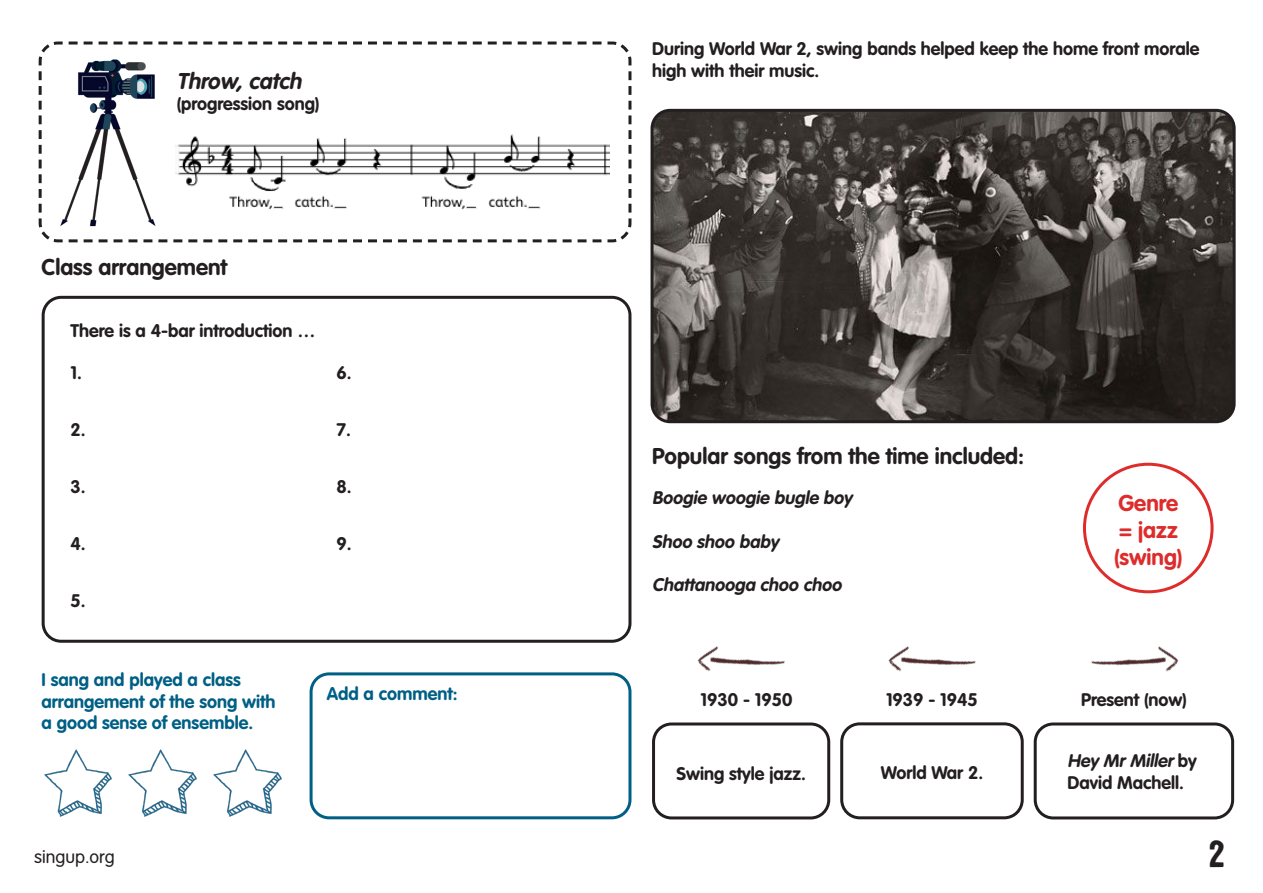
<style>
.page{position:relative;width:1263px;height:893px;background:#fff}
.page>*{position:absolute;margin:0;border:0;box-sizing:border-box;transform-origin:0 0}
.t1{font:37.5px "Festivo LC Basic";color:#231f20}
.t2{font:700 22.5px "VAG Rounded Std";color:#231f20}
.t3{font:700 22.5px/27px "VAG Rounded Std";color:#de2c2c}
.t4{font:italic 700 22.5px "VAG Rounded Std";color:#231f20}
.t5{font:700 18px/21.6px "VAG Rounded Std";color:#231f20}
.t6{font:700 18px/21.6px "VAG Rounded Std";color:#005f85}
.t7{font:italic 700 18px "VAG Rounded Std";color:#231f20}
.t8{font:300 18px "VAG Rounded Std";color:#231f20}
.s1{font-style:italic}
</style>
<div class="page">
<div style="left:310px;top:672px;width:321px;height:147px;border:3px solid #005f85;border-radius:18px"></div>
<img style="left:44px;top:749px;width:68px;height:68px">
<img style="left:213px;top:749px;width:69px;height:68px">
<img style="left:128px;top:749px;width:69px;height:68px">
<div style="left:1083px;top:463px;width:130px;height:130px;border:3px solid #de2c2c;border-radius:50%"></div>
<div style="left:652px;top:722px;width:178px;height:97px;border:3px solid #231f20;border-radius:18px"></div>
<img style="left:698px;top:646px;width:87px;height:26px">
<img style="left:888px;top:646px;width:88px;height:26px">
<img style="left:1091px;top:646px;width:88px;height:26px">
<div style="left:840px;top:722px;width:184px;height:97px;border:3px solid #231f20;border-radius:18px"></div>
<div style="left:1034px;top:722px;width:200px;height:97px;border:3px solid #231f20;border-radius:18px"></div>
<img style="left:654px;top:110px;width:580px;height:312px">
<div style="left:650px;top:109px;width:585px;height:314px;border:3px solid #231f20;border-radius:18px"></div>
<div style="left:42px;top:296px;width:589px;height:347px;border:3px solid #231f20;border-radius:18px"></div>
<svg style="left:38px;top:41px;width:594px;height:202px"></svg>
<img style="left:57px;top:59px;width:105px;height:170px">
<img style="left:175px;top:131px;width:435px;height:86px">
<p class="t4" style="left:177px;top:68px;width:131px">Throw,catch</p>
<p class="t5" style="left:177px;top:94px;width:144px">(progression song)</p>
<p class="t2" style="left:42px;top:254px;width:187px">Class arrangement</p>
<p class="t5" style="left:71px;top:320px;width:246px">There is a 4-bar introduction …</p>
<p class="t5" style="left:71px;top:363px;width:13px">1.</p>
<p class="t5" style="left:71px;top:420px;width:17px">2.</p>
<p class="t5" style="left:71px;top:477px;width:17px">3.</p>
<p class="t5" style="left:71px;top:534px;width:17px">4.</p>
<p class="t5" style="left:71px;top:591px;width:17px">5.</p>
<p class="t5" style="left:337px;top:363px;width:17px">6.</p>
<p class="t5" style="left:337px;top:420px;width:16px">7.</p>
<p class="t5" style="left:337px;top:477px;width:17px">8.</p>
<p class="t5" style="left:337px;top:534px;width:17px">9.</p>
<p class="t6" style="left:42px;top:670px;width:235px">I sang and played a class arrangement of the song with a good sense of ensemble.</p>
<p class="t6" style="left:327px;top:684px;width:132px">Add a comment:</p>
<p class="t5" style="left:652px;top:39px;width:549px">During World War 2, swing bands helped keep the home front morale high with their music.</p>
<p class="t2" style="left:652px;top:443px;width:374px">Popular songs from the time included:</p>
<p class="t7" style="left:652px;top:487px;width:206px">Boogie woogie bugle boy</p>
<p class="t7" style="left:652px;top:531px;width:132px">Shoo shoo baby</p>
<p class="t7" style="left:652px;top:574px;width:195px">Chattanooga choo choo</p>
<p class="t3" style="left:1118px;top:491px;width:61px">Genre</p>
<p class="t3" style="left:1114px;top:518px;width:70px">= jazz (swing)</p>
<p class="t5" style="left:700px;top:689px;width:93px">1930 - 1950</p>
<p class="t5" style="left:886px;top:689px;width:93px">1939 - 1945</p>
<p class="t5" style="left:1081px;top:689px;width:107px">Present (now)</p>
<p class="t5" style="left:676px;top:763px;width:131px">Swing style jazz.</p>
<p class="t5" style="left:881px;top:762px;width:104px">World War 2.</p>
<p class="t5" style="left:1067px;top:751px;width:131px"><span class="s1">Hey MrMiller</span>b y<br>David Machell.</p>
<p class="t8" style="left:34px;top:846px;width:82px">singup.org</p>
<h1 class="t1" style="left:1209px;top:831px;width:18px">2</h1>
</div>
